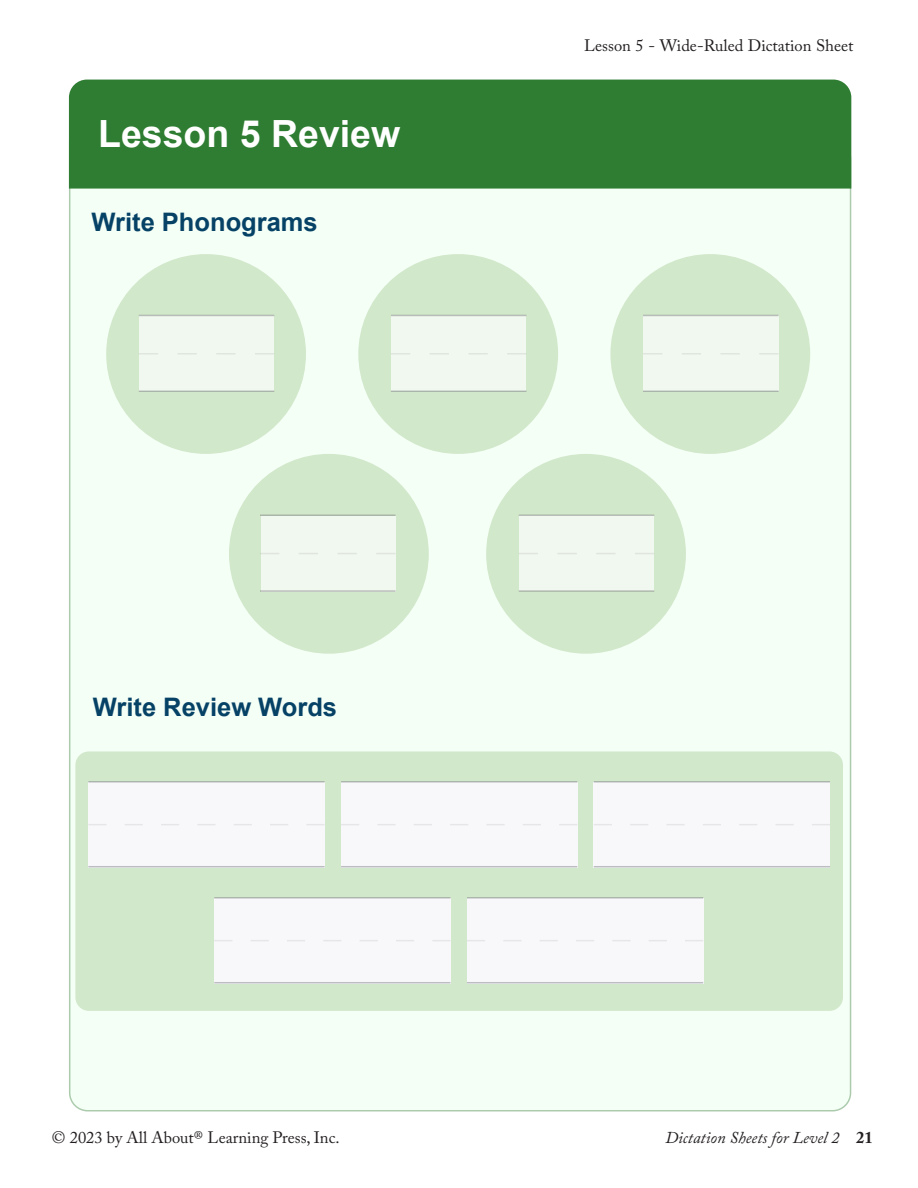
<style>
.page{position:relative;width:918px;height:1188px;background:#fff}
.page>*{position:absolute;margin:0;border:0;box-sizing:border-box;transform-origin:0 0}
.t1{font:700 37.5px "Arial";color:#fff}
.t2{font:700 25.5px "Arial";color:#064166}
.t3{font:16.5px "Adobe Caslon Pro";color:#231f20}
.t4{font:italic 16.5px "Adobe Caslon Pro";color:#231f20}
.s1{font-weight:700;font-style:normal}
</style>
<div class="page">
<div style="left:68px;top:139px;width:784px;height:973px;background:#f4fff6"></div>
<div style="left:69px;top:80px;width:782px;height:109px;background:#2e7d32"></div>
<div style="left:229px;top:454px;width:200px;height:200px;background:#d2e8cb;border-radius:50%"></div>
<div style="left:486px;top:454px;width:200px;height:200px;background:#d2e8cb;border-radius:50%"></div>
<div style="left:519px;top:515px;width:135px;height:76px;background:#f1f8ef"></div>
<hr style="left:519px;top:514px;width:135px;height:2px;background:#808285">
<svg style="left:519px;top:553px;width:135px;height:1px"></svg>
<hr style="left:519px;top:590px;width:135px;height:2px;background:#808285">
<div style="left:106px;top:254px;width:200px;height:200px;background:#d2e8cb;border-radius:50%"></div>
<div style="left:139px;top:316px;width:135px;height:75px;background:#f1f8ef"></div>
<hr style="left:139px;top:315px;width:135px;height:1px;background:#808285">
<svg style="left:139px;top:353px;width:135px;height:1px"></svg>
<hr style="left:139px;top:391px;width:135px;height:1px;background:#808285">
<div style="left:610px;top:254px;width:200px;height:200px;background:#d2e8cb;border-radius:50%"></div>
<div style="left:643px;top:316px;width:135px;height:75px;background:#f1f8ef"></div>
<hr style="left:643px;top:315px;width:136px;height:1px;background:#808285">
<svg style="left:643px;top:353px;width:136px;height:2px"></svg>
<hr style="left:643px;top:391px;width:136px;height:1px;background:#808285">
<div style="left:358px;top:254px;width:200px;height:200px;background:#d2e8cb;border-radius:50%"></div>
<div style="left:391px;top:316px;width:135px;height:75px;background:#f1f8ef"></div>
<hr style="left:391px;top:315px;width:135px;height:1px;background:#808285">
<svg style="left:391px;top:353px;width:135px;height:1px"></svg>
<hr style="left:391px;top:391px;width:135px;height:1px;background:#808285">
<div style="left:261px;top:516px;width:135px;height:75px;background:#f1f8ef"></div>
<hr style="left:260px;top:514px;width:136px;height:2px;background:#808285">
<svg style="left:260px;top:553px;width:135px;height:1px"></svg>
<hr style="left:260px;top:590px;width:136px;height:2px;background:#808285">
<div style="left:75px;top:751px;width:768px;height:260px;background:#d2e8cb;border-radius:14px"></div>
<div style="left:88px;top:782px;width:237px;height:85px;background:#f8f8fb"></div>
<svg style="left:88px;top:824px;width:237px;height:1px"></svg>
<hr style="left:88px;top:781px;width:237px;height:2px;background:#808285">
<hr style="left:88px;top:866px;width:237px;height:1px;background:#808285">
<div style="left:214px;top:898px;width:237px;height:85px;background:#f8f8fb"></div>
<svg style="left:214px;top:940px;width:236px;height:1px"></svg>
<hr style="left:214px;top:897px;width:237px;height:2px;background:#808285">
<hr style="left:214px;top:982px;width:237px;height:1px;background:#808285">
<div style="left:341px;top:782px;width:236px;height:85px;background:#f8f8fb"></div>
<svg style="left:341px;top:824px;width:236px;height:1px"></svg>
<hr style="left:341px;top:781px;width:236px;height:2px;background:#808285">
<hr style="left:341px;top:866px;width:236px;height:1px;background:#808285">
<div style="left:467px;top:898px;width:236px;height:85px;background:#f8f8fb"></div>
<svg style="left:467px;top:940px;width:236px;height:1px"></svg>
<hr style="left:467px;top:897px;width:236px;height:2px;background:#808285">
<hr style="left:467px;top:982px;width:236px;height:1px;background:#808285">
<div style="left:594px;top:782px;width:236px;height:85px;background:#f8f8fb"></div>
<svg style="left:594px;top:824px;width:236px;height:1px"></svg>
<hr style="left:594px;top:781px;width:236px;height:2px;background:#808285">
<hr style="left:594px;top:866px;width:236px;height:1px;background:#808285">
<h1 class="t1" style="left:98px;top:107px;width:304px">Lesson 5 Review</h1>
<h2 class="t2" style="left:92px;top:204px;width:228px">Write Phonograms</h2>
<p class="t3" style="left:584px;top:36px;width:271px">Lesson 5 - Wide-Ruled Dictation Sheet</p>
<h2 class="t2" style="left:93px;top:689px;width:246px">Write Review Words</h2>
<p class="t3" style="left:52px;top:1128px;width:289px">© 2023 by All About® Learning Press, Inc.</p>
<p class="t4" style="left:665px;top:1128px;width:209px">Dictation Sheets for Level 2 <span class="s1">21</span></p>
</div>
